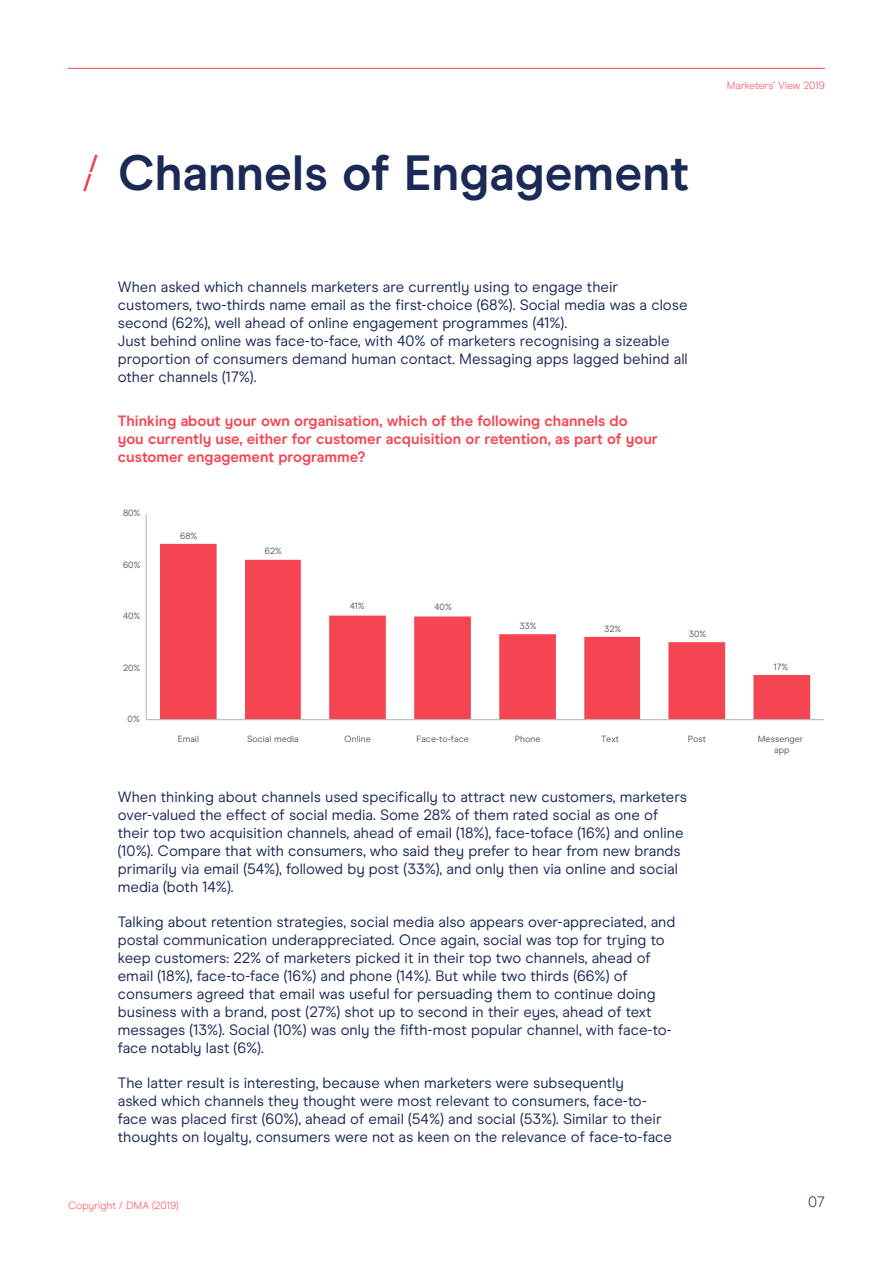
<style>
.page{position:relative;width:893px;height:1263px;background:#fff}
.page>*{position:absolute;margin:0;border:0;box-sizing:border-box;transform-origin:0 0}
.Heading_1{font:700 49.5px "Modern Era";color:#1b2957}
.Body_text{font:15px/18px "Modern Era";color:#1b2957}
.Subheading_5___Graph{font:700 15px/18px "Modern Era";color:#f54552}
.t1{font:300 15px "Modern Era";color:#1b2957}
.t2{font:300 10.5px "Modern Era";color:#f54552}
.t3{font:9px/10.8px "Modern Era";color:#585856;text-align:center}
</style>
<div class="page">
<hr style="left:68px;top:68px;width:757px;height:1px;background:#f54552">
<svg style="left:83px;top:155px;width:15px;height:36px"></svg>
<svg style="left:160px;top:544px;width:650px;height:175px"></svg>
<hr style="left:146px;top:514px;width:1px;height:206px;background:#b2b1b1">
<hr style="left:146px;top:719px;width:678px;height:1px;background:#b2b1b1">
<p class="Heading_1" style="left:118px;top:144px;width:573px">Channels of Engagement</p>
<p class="t2" style="left:727px;top:80px;width:100px">Marketers’ View 2019</p>
<p class="Body_text" style="left:118px;top:278px;width:571px">When asked which channels marketers are currently using to engage their customers, two-thirds name email as the first-choice (68%). Social media was a close second (62%), well ahead of online engagement programmes (41%).<br>Just behind online was face-to-face, with 40% of marketers recognising a sizeable proportion of consumers demand human contact. Messaging apps lagged behind all other channels (17%).</p>
<p class="Subheading_5___Graph" style="left:118px;top:412px;width:541px">Thinking about your own organisation, which of the following channels do<br>you currently use, either for customer acquisition or retention, as part of your customer engagement programme?</p>
<p class="t3" style="left:123px;top:508px;width:19px">80%</p>
<p class="t3" style="left:123px;top:559px;width:19px">60%</p>
<p class="t3" style="left:123px;top:611px;width:19px">40%</p>
<p class="t3" style="left:123px;top:662px;width:19px">20%</p>
<p class="t3" style="left:128px;top:713px;width:14px">0%</p>
<p class="t3" style="left:180px;top:530px;width:19px">68%</p>
<p class="t3" style="left:265px;top:546px;width:19px">62%</p>
<p class="t3" style="left:350px;top:601px;width:16px">41%</p>
<p class="t3" style="left:434px;top:602px;width:19px">40%</p>
<p class="t3" style="left:519px;top:620px;width:19px">33%</p>
<p class="t3" style="left:604px;top:623px;width:19px">32%</p>
<p class="t3" style="left:689px;top:628px;width:19px">30%</p>
<p class="t3" style="left:774px;top:661px;width:16px">17%</p>
<p class="t3" style="left:178px;top:733px;width:23px">Email</p>
<p class="t3" style="left:247px;top:733px;width:53px">Social media</p>
<p class="t3" style="left:344px;top:733px;width:28px">Online</p>
<p class="t3" style="left:416px;top:733px;width:54px">Face-to-face</p>
<p class="t3" style="left:515px;top:733px;width:27px">Phone</p>
<p class="t3" style="left:601px;top:733px;width:19px">Text</p>
<p class="t3" style="left:688px;top:733px;width:20px">Post</p>
<p class="t3" style="left:758px;top:733px;width:47px">Messenger app</p>
<p class="Body_text" style="left:118px;top:788px;width:571px">When thinking about channels used specifically to attract new customers, marketers over-valued the effect of social media. Some 28% of them rated social as one of their top two acquisition channels, ahead of email (18%), face-toface (16%) and online (10%). Compare that with consumers, who said they prefer to hear from new brands primarily via email (54%), followed by post (33%), and only then via online and social media (both 14%).</p>
<p class="Body_text" style="left:118px;top:913px;width:559px">Talking about retention strategies, social media also appears over-appreciated, and postal communication underappreciated. Once again, social was top for trying to keep customers: 22% of marketers picked it in their top two channels, ahead of email (18%), face-to-face (16%) and phone (14%). But while two thirds (66%) of consumers agreed that email was useful for persuading them to continue doing business with a brand, post (27%) shot up to second in their eyes, ahead of text messages (13%). Social (10%) was only the fifth-most popular channel, with face-to&shy;face notably last (6%).</p>
<p class="Body_text" style="left:118px;top:1074px;width:556px">The latter result is interesting, because when marketers were subsequently<br>asked which channels they thought were most relevant to consumers, face-to&shy;face was placed first (60%), ahead of email (54%) and social (53%). Similar to their thoughts on loyalty, consumers were not as keen on the relevance of face-to-face</p>
<p class="t2" style="left:68px;top:1199px;width:112px">Copyright / DMA (2019)</p>
<p class="t1" style="left:808px;top:1193px;width:18px">07</p>
</div>
